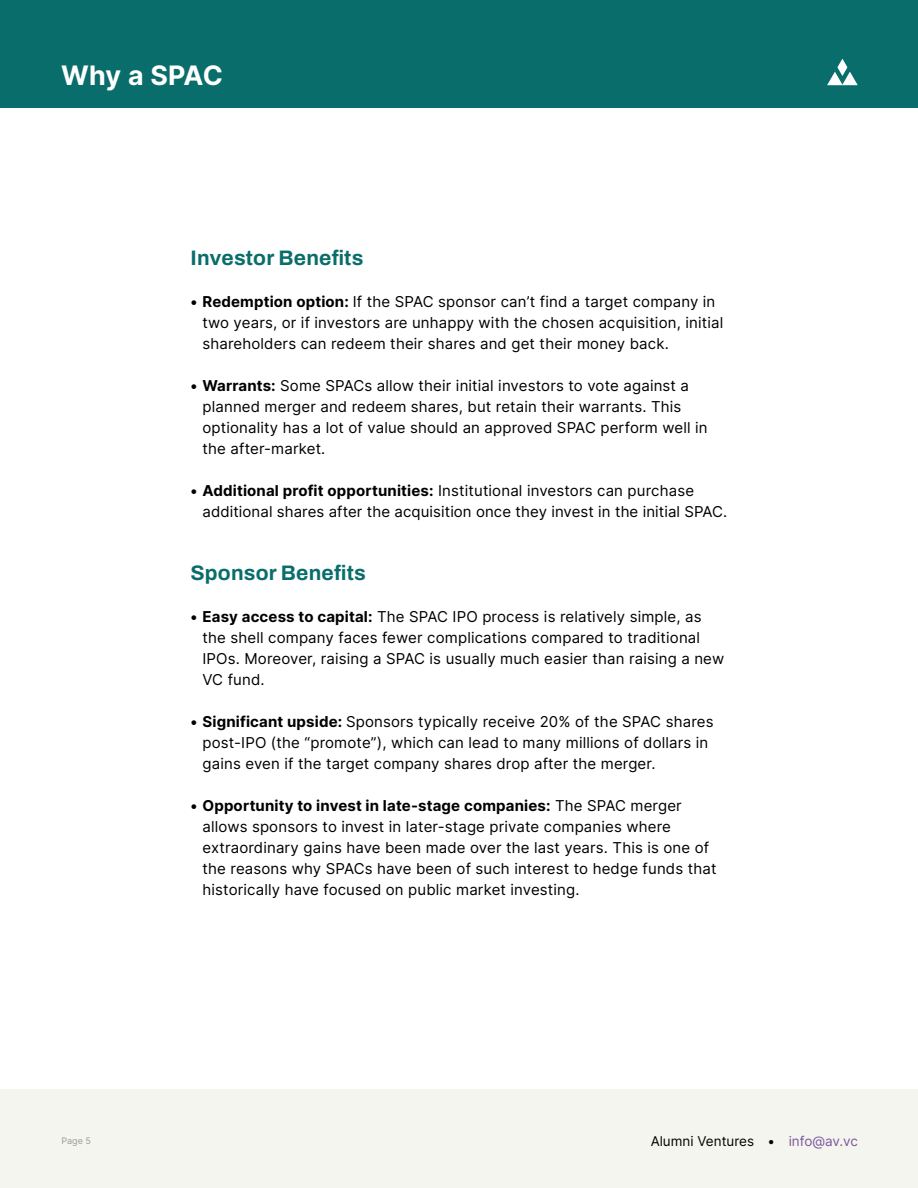
<style>
.page{position:relative;width:918px;height:1188px;background:#fff}
.page>*{position:absolute;margin:0;border:0;box-sizing:border-box;transform-origin:0 0}
.t1{font:700 26.85px "Inter";letter-spacing:-.01em;color:#fff}
.Head_2__22{font:700 21px "Archivo";letter-spacing:.01em;color:#096e6b}
.t2{font:15px/21px "Inter";letter-spacing:.01em;color:#000}
.t3{font:13.5px "Inter";color:#040503}
.t4{font:9px "Inter";color:#9a9a96}
.s1{font-weight:700}
.s2{color:#7b569b}
</style>
<div class="page">
<div style="left:0;top:1089px;width:918px;height:99px;background:#f5f5f0"></div>
<div style="left:0;top:0;width:918px;height:108px;background:#096e6b"></div>
<svg style="left:827px;top:59px;width:31px;height:26px"></svg>
<p class="t1" style="left:61px;top:56px;width:163px">Why a SPAC</p>
<p class="Head_2__22" style="left:190px;top:242px;width:174px">Investor Benefits</p>
<p class="t2" style="left:202px;top:291px;width:522px;text-indent:-12px"><span class="s1">• Redemption option:</span> If the SPAC sponsor can’t find a target company in two years, or if investors are unhappy with the chosen acquisition, initial shareholders can redeem their shares and get their money back.</p>
<p class="t2" style="left:202px;top:375px;width:507px;text-indent:-12px"><span class="s1">• Warrants:</span> Some SPACs allow their initial investors to vote against a planned merger and redeem shares, but retain their warrants. This optionality has a lot of value should an approved SPAC perform well in the after-market.</p>
<p class="t2" style="left:202px;top:480px;width:526px;text-indent:-12px"><span class="s1">• Additional profit opportunities:</span> Institutional investors can purchase additional shares after the acquisition once they invest in the initial SPAC.</p>
<p class="Head_2__22" style="left:190px;top:557px;width:177px">Sponsor Benefits</p>
<p class="t2" style="left:202px;top:606px;width:523px;text-indent:-12px"><span class="s1">• Easy access to capital:</span> The SPAC IPO process is relatively simple, as the shell company faces fewer complications compared to traditional IPOs. Moreover, raising a SPAC is usually much easier than raising a new VC fund.</p>
<p class="t2" style="left:202px;top:711px;width:513px;text-indent:-12px"><span class="s1">• Significant upside:</span> Sponsors typically receive 20% of the SPAC shares post-IPO (the “promote”), which can lead to many millions of dollars in gains even if the target company shares drop after the merger.</p>
<p class="t2" style="left:202px;top:795px;width:516px;text-indent:-12px"><span class="s1">• Opportunity to invest in late-stage companies:</span> The SPAC merger allows sponsors to invest in later-stage private companies where extraordinary gains have been made over the last years. This is one of the reasons why SPACs have been of such interest to hedge funds that historically have focused on public market investing.</p>
<p class="t4" style="left:62px;top:1134px;width:31px">Page 5</p>
<p class="t3" style="left:651px;top:1131px;width:209px">Alumni Ventures • <span class="s2">info@av.vc</span></p>
</div>
